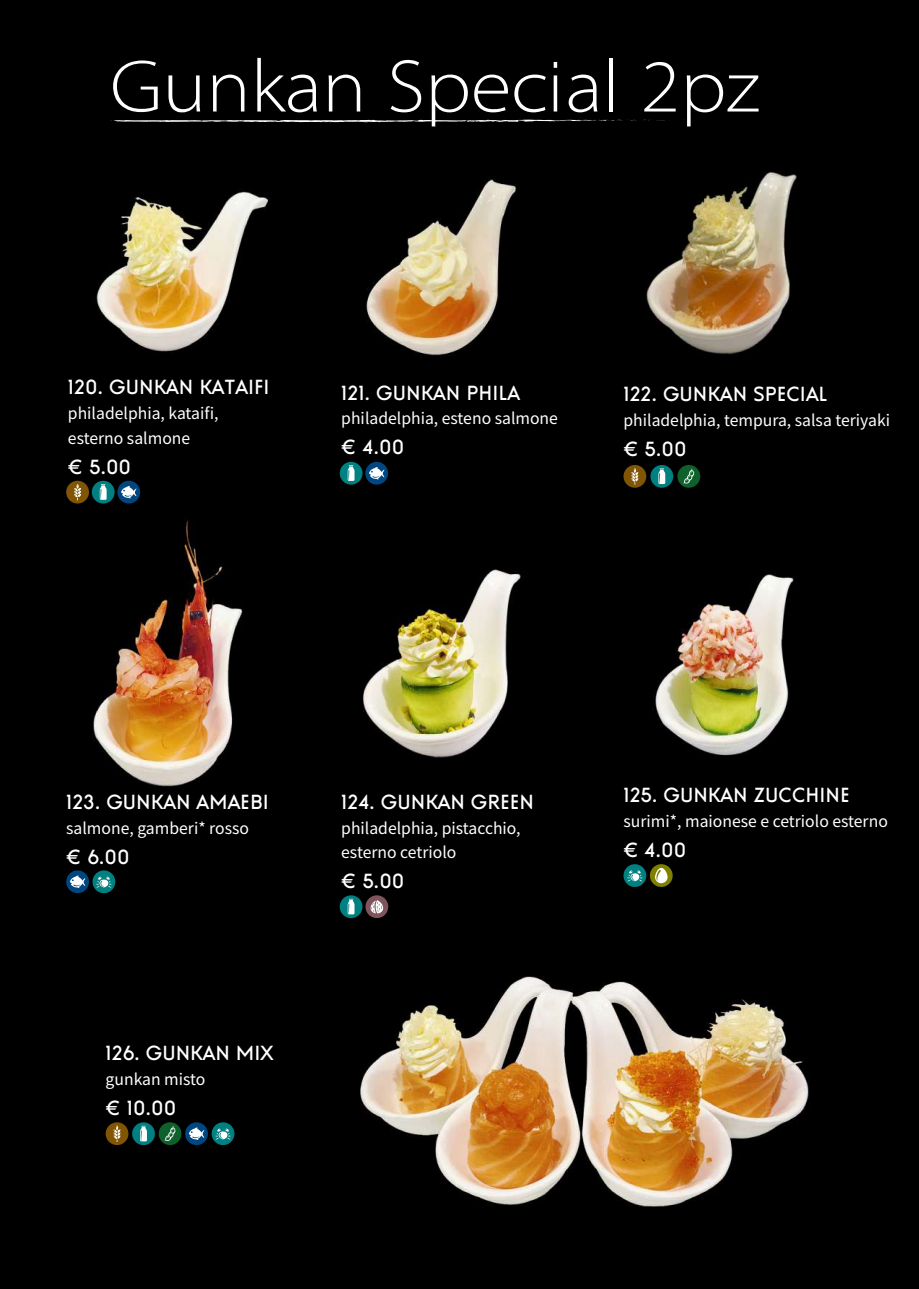
<style>
.page{position:relative;width:919px;height:1289px;background:#fff}
.page>*{position:absolute;margin:0;border:0;box-sizing:border-box;transform-origin:0 0}
.t1{font:75px "ZHSRXT GBK1 0";color:#fff}
.t2{font:21px "Universal Doomsday";color:#fff}
.t3{font:15.75px/24.8px "Source Han Sans CN";color:#fff}
</style>
<div class="page">
<div style="left:0;top:0;width:918px;height:1288px;background:#000"></div>
<img style="left:646px;top:119px;width:151px;height:235px">
<img style="left:360px;top:976px;width:449px;height:231px">
<img style="left:93px;top:520px;width:150px;height:267px">
<img style="left:655px;top:574px;width:139px;height:182px">
<img style="left:363px;top:569px;width:158px;height:189px">
<img style="left:96px;top:191px;width:173px;height:161px">
<img style="left:366px;top:179px;width:151px;height:177px">
<div style="left:117px;top:481px;width:23px;height:22px;background:#004680;border-radius:50%"></div>
<svg style="left:121px;top:485px;width:16px;height:13px"></svg>
<div style="left:66px;top:481px;width:23px;height:22px;background:#805504;border-radius:50%"></div>
<svg style="left:74px;top:484px;width:7px;height:16px"></svg>
<div style="left:92px;top:481px;width:23px;height:22px;background:#008080;border-radius:50%"></div>
<svg style="left:100px;top:484px;width:7px;height:16px"></svg>
<div style="left:365px;top:462px;width:23px;height:22px;background:#004680;border-radius:50%"></div>
<svg style="left:369px;top:467px;width:16px;height:13px"></svg>
<div style="left:340px;top:462px;width:22px;height:22px;background:#008080;border-radius:50%"></div>
<svg style="left:347px;top:465px;width:7px;height:16px"></svg>
<div style="left:623px;top:465px;width:23px;height:23px;background:#805504;border-radius:50%"></div>
<svg style="left:631px;top:468px;width:7px;height:16px"></svg>
<div style="left:650px;top:465px;width:23px;height:23px;background:#008080;border-radius:50%"></div>
<svg style="left:658px;top:468px;width:7px;height:16px"></svg>
<div style="left:677px;top:465px;width:23px;height:23px;background:#0f612c;border-radius:50%"></div>
<svg style="left:683px;top:469px;width:11px;height:15px"></svg>
<div style="left:623px;top:864px;width:23px;height:23px;background:#008080;border-radius:50%"></div>
<svg style="left:627px;top:870px;width:15px;height:11px"></svg>
<svg style="left:649px;top:864px;width:23px;height:23px"></svg>
<svg style="left:655px;top:867px;width:12px;height:16px"></svg>
<svg style="left:656px;top:870px;width:4px;height:11px"></svg>
<div style="left:365px;top:895px;width:23px;height:23px;background:#80545d;border-radius:50%"></div>
<svg style="left:370px;top:900px;width:13px;height:13px"></svg>
<div style="left:340px;top:895px;width:22px;height:23px;background:#008080;border-radius:50%"></div>
<svg style="left:347px;top:898px;width:7px;height:16px"></svg>
<div style="left:212px;top:1122px;width:22px;height:23px;background:#008080;border-radius:50%"></div>
<svg style="left:215px;top:1128px;width:16px;height:11px"></svg>
<div style="left:185px;top:1122px;width:23px;height:23px;background:#004680;border-radius:50%"></div>
<svg style="left:189px;top:1127px;width:15px;height:13px"></svg>
<div style="left:106px;top:1122px;width:22px;height:23px;background:#805504;border-radius:50%"></div>
<svg style="left:113px;top:1125px;width:8px;height:16px"></svg>
<div style="left:132px;top:1122px;width:23px;height:23px;background:#008080;border-radius:50%"></div>
<svg style="left:140px;top:1125px;width:7px;height:16px"></svg>
<div style="left:159px;top:1122px;width:22px;height:23px;background:#0f612c;border-radius:50%"></div>
<svg style="left:164px;top:1126px;width:11px;height:15px"></svg>
<div style="left:92px;top:870px;width:23px;height:23px;background:#008080;border-radius:50%"></div>
<svg style="left:96px;top:876px;width:16px;height:11px"></svg>
<div style="left:66px;top:870px;width:23px;height:23px;background:#004680;border-radius:50%"></div>
<svg style="left:70px;top:875px;width:16px;height:13px"></svg>
<svg style="left:110px;top:119px;width:559px;height:4px"></svg>
<h1 class="t1" style="left:110px;top:45px;width:650px">Gunkan Special 2pz</h1>
<h2 class="t2" style="left:68px;top:375px;width:203px">120. GUNKAN KATAIFI</h2>
<p class="t3" style="left:68px;top:401px;width:152px">philadelphia, kataifi, esterno salmone</p>
<h2 class="t2" style="left:68px;top:454px;width:65px">€ 5.00</h2>
<h2 class="t2" style="left:341px;top:380px;width:180px">121. GUNKAN PHILA</h2>
<p class="t3" style="left:341px;top:406px;width:218px">philadelphia, esteno salmone</p>
<h2 class="t2" style="left:341px;top:435px;width:64px">€ 4.00</h2>
<h2 class="t2" style="left:623px;top:382px;width:206px">122. GUNKAN SPECIAL</h2>
<p class="t3" style="left:623px;top:408px;width:268px">philadelphia, tempura, salsa teriyaki</p>
<h2 class="t2" style="left:623px;top:436px;width:65px">€ 5.00</h2>
<h2 class="t2" style="left:66px;top:789px;width:204px">123. GUNKAN AMAEBI</h2>
<p class="t3" style="left:66px;top:815px;width:184px">salmone, gamberi* rosso</p>
<h2 class="t2" style="left:66px;top:844px;width:65px">€ 6.00</h2>
<h2 class="t2" style="left:106px;top:1041px;width:169px">126. GUNKAN MIX</h2>
<p class="t3" style="left:106px;top:1067px;width:101px">gunkan misto</p>
<h2 class="t2" style="left:106px;top:1095px;width:72px">€ 10.00</h2>
<h2 class="t2" style="left:341px;top:789px;width:194px">124. GUNKAN GREEN</h2>
<p class="t3" style="left:341px;top:815px;width:181px">philadelphia, pistacchio, esterno cetriolo</p>
<h2 class="t2" style="left:341px;top:869px;width:65px">€ 5.00</h2>
<h2 class="t2" style="left:623px;top:782px;width:228px">125. GUNKAN ZUCCHINE</h2>
<p class="t3" style="left:623px;top:809px;width:266px">surimi*, maionese e cetriolo esterno</p>
<h2 class="t2" style="left:623px;top:837px;width:64px">€ 4.00</h2>
</div>
